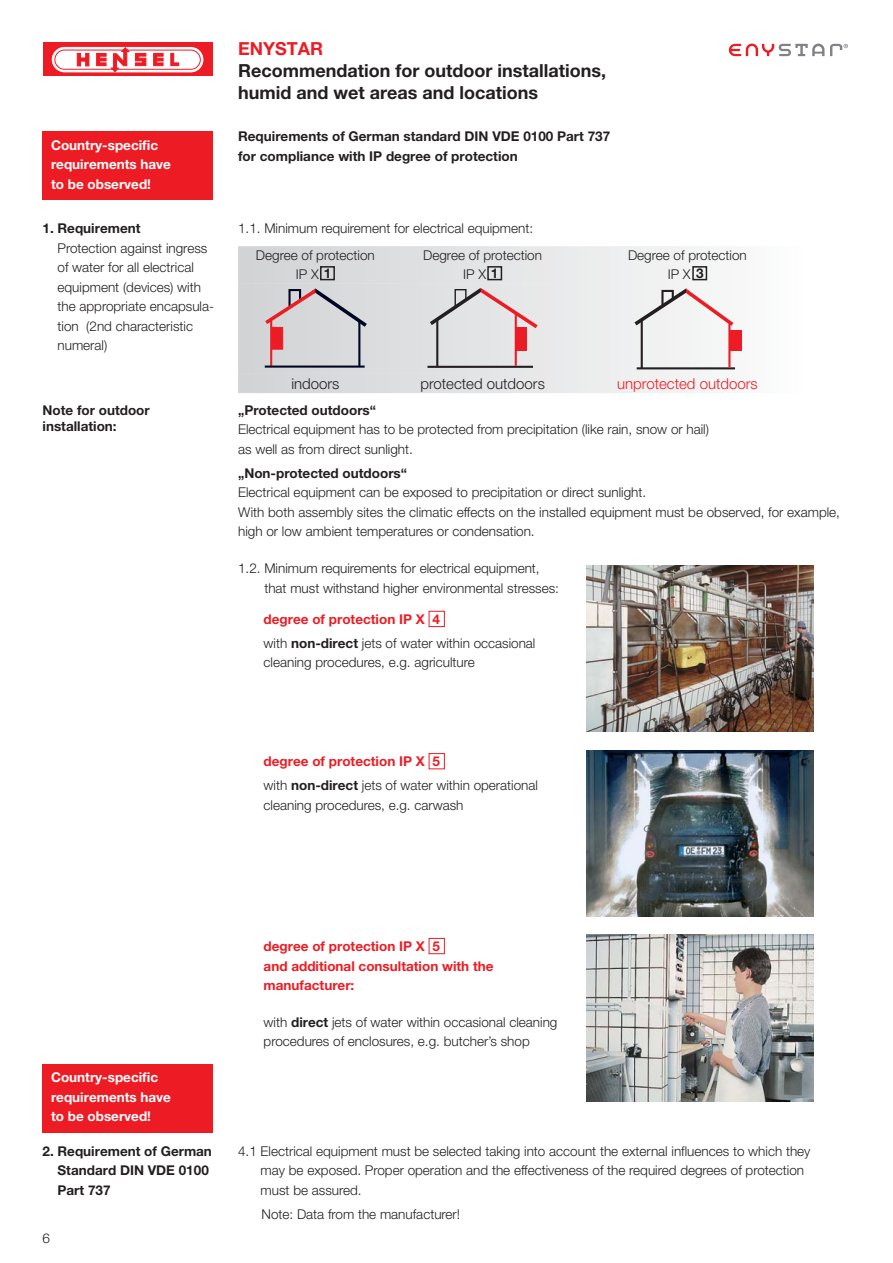
<style>
.page{position:relative;width:893px;height:1263px;background:#fff}
.page>*{position:absolute;margin:0;border:0;box-sizing:border-box;transform-origin:0 0}
.t1{font:700 18px/21.6px "Helvetica Neue LT Pro";color:#231f20}
.t2{font:700 18px "Helvetica Neue LT Pro";color:#ed1c24}
.t3{font:300 15px "Helvetica Neue LT Pro";color:#231f20}
.t4{font:300 15px "Helvetica Neue LT Pro";color:#ed1c24}
.t5{font:300 13.5px/19.5px "Helvetica Neue LT Pro";color:#231f20}
.t6{font:700 13.5px/19.5px "Helvetica Neue LT Pro";color:#231f20}
.t7{font:700 13.5px/19.5px "Helvetica Neue LT Pro";color:#fff}
.t8{font:700 13.5px/19.5px "Helvetica Neue LT Pro";color:#ed1c24}
.s1{font-weight:700}
.s2{font-weight:700;color:#ed1c24}
</style>
<div class="page">
<svg style="left:729px;top:44px;width:95px;height:12px"></svg>
<svg style="left:830px;top:44px;width:18px;height:12px"></svg>
<div style="left:43px;top:43px;width:169px;height:33px;background:#ed1c24"></div>
<svg style="left:52px;top:47px;width:151px;height:25px"></svg>
<img style="left:587px;top:565px;width:226px;height:166px">
<img style="left:587px;top:750px;width:226px;height:166px">
<img style="left:587px;top:935px;width:226px;height:166px">
<div style="left:429px;top:611px;width:16px;height:16px;border:1px solid #ed1c24"></div>
<div style="left:429px;top:753px;width:16px;height:16px;border:1px solid #ed1c24"></div>
<div style="left:429px;top:938px;width:16px;height:16px;border:1px solid #ed1c24"></div>
<svg style="left:238px;top:246px;width:474px;height:147px"></svg>
<svg style="left:238px;top:283px;width:498px;height:91px"></svg>
<div style="left:320px;top:266px;width:15px;height:14px;border:2px solid #231f20"></div>
<div style="left:487px;top:266px;width:15px;height:14px;border:2px solid #231f20"></div>
<div style="left:692px;top:266px;width:15px;height:14px;border:2px solid #231f20"></div>
<hr style="left:358px;top:321px;width:2px;height:46px;background:#000524">
<hr style="left:270px;top:320px;width:2px;height:46px;background:#ed1c24">
<div style="left:272px;top:327px;width:11px;height:22px;background:#ed1c24"></div>
<svg style="left:261px;top:285px;width:110px;height:45px"></svg>
<hr style="left:265px;top:365px;width:100px;height:3px;background:#000524">
<hr style="left:427px;top:366px;width:106px;height:2px;background:#231f20">
<hr style="left:436px;top:319px;width:2px;height:48px;background:#231f20">
<hr style="left:515px;top:314px;width:2px;height:52px;background:#ed1c24">
<div style="left:516px;top:328px;width:11px;height:23px;background:#ed1c24"></div>
<svg style="left:426px;top:285px;width:116px;height:47px"></svg>
<hr style="left:637px;top:367px;width:98px;height:2px;background:#231f20">
<hr style="left:641px;top:320px;width:2px;height:48px;background:#231f20">
<hr style="left:728px;top:323px;width:2px;height:44px;background:#ed1c24">
<div style="left:730px;top:330px;width:12px;height:21px;background:#ed1c24"></div>
<svg style="left:630px;top:285px;width:106px;height:44px"></svg>
<div style="left:43px;top:132px;width:170px;height:68px;background:#ed1c24"></div>
<div style="left:43px;top:1064px;width:170px;height:68px;background:#ed1c24"></div>
<h1 class="t2" style="left:238px;top:43px;width:87px">ENYSTAR</h1>
<h1 class="t1" style="left:238px;top:62px;width:369px">Recommendation for outdoor installations, humid and wet areas and locations</h1>
<p class="t7" style="left:51px;top:137px;width:122px">Country-specific requirements have to be observed!</p>
<p class="t6" style="left:238px;top:129px;width:374px">Requirements of German standard DIN VDE 0100 Part 737 for compliance with IP degree of protection</p>
<p class="t6" style="left:43px;top:220px;width:99px">1. Requirement</p>
<p class="t5" style="left:58px;top:240px;width:158px">Protection against ingress of water for all electrical equipment (devices) with the appropriate encapsula&shy;tion (2nd characteristic numeral)</p>
<p class="t6" style="left:43px;top:403px;width:109px;line-height:16.5px">Note for outdoor installation:</p>
<p class="t5" style="left:256px;top:217px;width:279px;line-height:26.7px;text-indent:-18px">1.1. Minimum requirement for electrical equipment:<br>Degree of protection</p>
<p class="t5" style="left:296px;top:266px;width:37px">IP X <span class="s1">1</span></p>
<p class="t5" style="left:423px;top:248px;width:120px;line-height:18.8px;text-align:center">Degree of protection<br>IP X <span class="s1">1</span></p>
<p class="t5" style="left:628px;top:248px;width:120px;line-height:18.8px;text-align:center">Degree of protection<br>IP X <span class="s1">3</span></p>
<p class="t3" style="left:291px;top:378px;width:50px">indoors</p>
<p class="t3" style="left:420px;top:378px;width:126px">protected outdoors</p>
<p class="t4" style="left:617px;top:378px;width:142px">unprotected outdoors</p>
<p class="t6" style="left:238px;top:402px;width:140px">„Protected outdoors“</p>
<p class="t5" style="left:238px;top:421px;width:472px">Electrical equipment has to be protected from precipitation (like rain, snow or hail) as well as from direct sunlight.</p>
<p class="t6" style="left:238px;top:465px;width:171px">„Non-protected outdoors“</p>
<p class="t5" style="left:238px;top:484px;width:603px">Electrical equipment can be exposed to precipitation or direct sunlight.<br>With both assembly sites the climatic effects on the installed equipment must be observed, for example, high or low ambient temperatures or condensation.</p>
<p class="t5" style="left:264px;top:561px;width:296px;text-indent:-26px">1.2. Minimum requirements for electrical equipment, that must withstand higher environmental stresses:</p>
<p class="t5" style="left:264px;top:609px;width:273px;line-height:23.7px"><span class="s2">degree of protection IP X 4<br></span>with <span class="s1">non-direct</span> jets of water within occasional</p>
<p class="t5" style="left:264px;top:654px;width:213px">cleaning procedures, e.g. agriculture</p>
<p class="t5" style="left:264px;top:751px;width:276px;line-height:23.7px"><span class="s2">degree of protection IP X 5<br></span>with <span class="s1">non-direct</span> jets of water within operational</p>
<p class="t5" style="left:264px;top:797px;width:201px">cleaning procedures, e.g. carwash</p>
<p class="t7" style="left:51px;top:1069px;width:122px">Country-specific requirements have to be observed!</p>
<p class="t6" style="left:58px;top:1143px;width:156px;text-indent:-15px">2. Requirement of German<br>Standard DIN VDE 0100<br>Part 737</p>
<p class="t5" style="left:43px;top:1230px;width:9px">6</p>
<p class="t8" style="left:264px;top:938px;width:231px">degree of protection IP X 5<br>and additional consultation with the manufacturer:</p>
<p class="t5" style="left:264px;top:1014px;width:295px">with <span class="s1">direct</span> jets of water within occasional cleaning procedures of enclosures, e.g. butcher’s shop</p>
<p class="t5" style="left:261px;top:1143px;width:551px;text-indent:-23px">4.1 Electrical equipment must be selected taking into account the external influences to which they may be exposed. Proper operation and the effectiveness of the required degrees of protection must be assured.</p>
<p class="t5" style="left:261px;top:1206px;width:200px">Note: Data from the manufacturer!</p>
</div>
